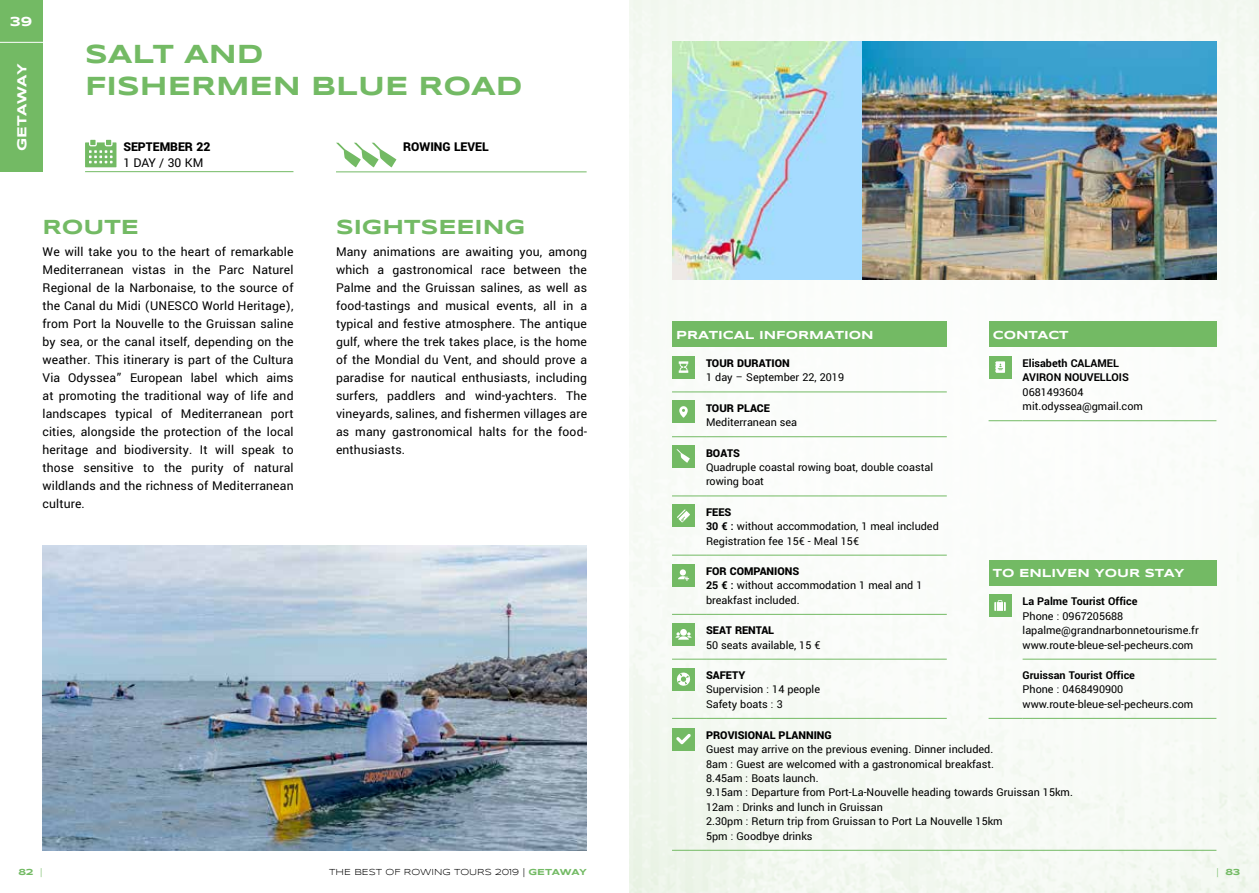
<style>
.page{position:relative;width:1259px;height:893px;background:#fff}
.page>*{position:absolute;margin:0;border:0;box-sizing:border-box;transform-origin:0 0}
.t1{font:700 27px/32.4px "Syncopate";color:#73ba64}
.t2{font:700 21px "Syncopate";color:#73ba64}
.t3{font:13.5px/18px "Yantramanav";letter-spacing:.01em;color:#000;text-align:justify}
.t4{font:900 13.5px "Yantramanav";color:#000}
.t5{font:700 13.5px "Syncopate";letter-spacing:-.02em;color:#fff}
.t6{font:12px/14.4px "Yantramanav";color:#000}
.t7{font:700 12px/14.4px "Yantramanav";color:#000}
.t8{font:900 12px "Yantramanav";color:#000}
.t9{font:700 12px "Syncopate";color:#fff}
.t10{font:9px "Syncopate";color:#000}
.t11{font:700 9px "Syncopate";color:#73ba64}
.s1{font-weight:900}
.s2{font-weight:700}
.s3{font-weight:400}
.s4{font-weight:700;color:#73ba64}
</style>
<div class="page">
<img style="left:629px;top:0;width:630px;height:893px">
<div style="left:0;top:43px;width:43px;height:129px;background:#73ba64"></div>
<div style="left:0;top:0;width:43px;height:43px;background:#73ba64"></div>
<hr style="left:0;top:42px;width:57px;height:1px;background:#fff">
<hr style="left:85px;top:171px;width:208px;height:1px;background:#73ba64">
<svg style="left:85px;top:140px;width:31px;height:27px"></svg>
<hr style="left:336px;top:172px;width:250px;height:1px;background:#73ba64">
<svg style="left:336px;top:143px;width:60px;height:24px"></svg>
<div style="left:672px;top:322px;width:274px;height:25px;background:#73ba64"></div>
<hr style="left:672px;top:392px;width:34px;height:1px;background:#73ba64">
<hr style="left:706px;top:392px;width:240px;height:1px;background:#73ba64">
<hr style="left:672px;top:436px;width:34px;height:1px;background:#73ba64">
<hr style="left:706px;top:436px;width:240px;height:1px;background:#73ba64">
<hr style="left:672px;top:496px;width:34px;height:1px;background:#73ba64">
<hr style="left:706px;top:496px;width:240px;height:1px;background:#73ba64">
<hr style="left:672px;top:555px;width:34px;height:1px;background:#73ba64">
<hr style="left:706px;top:555px;width:240px;height:1px;background:#73ba64">
<hr style="left:672px;top:614px;width:34px;height:1px;background:#73ba64">
<hr style="left:706px;top:614px;width:240px;height:1px;background:#73ba64">
<hr style="left:672px;top:659px;width:34px;height:1px;background:#73ba64">
<hr style="left:706px;top:659px;width:240px;height:1px;background:#73ba64">
<hr style="left:672px;top:718px;width:34px;height:1px;background:#73ba64">
<hr style="left:706px;top:718px;width:240px;height:1px;background:#73ba64">
<div style="left:672px;top:356px;width:23px;height:23px;background:#73ba64"></div>
<svg style="left:679px;top:361px;width:9px;height:12px"></svg>
<div style="left:672px;top:400px;width:23px;height:23px;background:#73ba64"></div>
<svg style="left:679px;top:406px;width:9px;height:12px"></svg>
<div style="left:672px;top:445px;width:23px;height:23px;background:#73ba64"></div>
<svg style="left:676px;top:449px;width:14px;height:14px"></svg>
<div style="left:672px;top:504px;width:23px;height:23px;background:#73ba64"></div>
<svg style="left:677px;top:509px;width:13px;height:13px"></svg>
<div style="left:672px;top:564px;width:23px;height:23px;background:#73ba64"></div>
<svg style="left:678px;top:569px;width:11px;height:12px"></svg>
<div style="left:672px;top:623px;width:23px;height:23px;background:#73ba64"></div>
<svg style="left:675px;top:629px;width:16px;height:11px"></svg>
<div style="left:672px;top:668px;width:23px;height:23px;background:#73ba64"></div>
<svg style="left:677px;top:672px;width:14px;height:14px"></svg>
<div style="left:988px;top:322px;width:228px;height:25px;background:#73ba64"></div>
<hr style="left:988px;top:420px;width:34px;height:1px;background:#73ba64">
<hr style="left:1022px;top:420px;width:194px;height:1px;background:#73ba64">
<div style="left:988px;top:356px;width:23px;height:23px;background:#73ba64"></div>
<svg style="left:995px;top:361px;width:10px;height:12px"></svg>
<div style="left:988px;top:560px;width:228px;height:26px;background:#73ba64"></div>
<hr style="left:1022px;top:659px;width:194px;height:1px;background:#73ba64">
<hr style="left:988px;top:718px;width:34px;height:1px;background:#73ba64">
<hr style="left:1022px;top:718px;width:194px;height:1px;background:#73ba64">
<div style="left:988px;top:594px;width:23px;height:23px;background:#73ba64"></div>
<svg style="left:994px;top:600px;width:11px;height:11px"></svg>
<hr style="left:672px;top:850px;width:34px;height:1px;background:#73ba64">
<hr style="left:706px;top:850px;width:510px;height:1px;background:#73ba64">
<div style="left:672px;top:728px;width:23px;height:22px;background:#73ba64"></div>
<svg style="left:676px;top:734px;width:15px;height:10px"></svg>
<img style="left:43px;top:546px;width:544px;height:304px">
<img style="left:672px;top:41px;width:544px;height:238px">
<p class="t5" style="left:10px;top:13px;width:24px">39</p>
<p class="t5" style="left:13px;top:151px;width:89px;rotate:-90deg">GETAWAY</p>
<h1 class="t1" style="left:85px;top:37px;width:439px">SALT AND<br>FISHERMEN BLUE ROAD</h1>
<p class="t4" style="left:123px;top:138px;width:89px">SEPTEMBER 22</p>
<p class="t3" style="left:123px;top:154px;width:82px">1 DAY / 30 KM</p>
<p class="t4" style="left:403px;top:139px;width:87px">ROWING LEVEL</p>
<h2 class="t2" style="left:43px;top:214px;width:98px">ROUTE</h2>
<p class="t3" style="left:43px;top:243px;width:253px">We will take you to the heart of remarkable Mediterranean vistas in the Parc Naturel Regional de la Narbonaise, to the source of the Canal du Midi (UNESCO World Heritage), from Port la Nouvelle to the Gruissan saline by sea, or the canal itself, depending on the weather. This itinerary is part of the Cultura Via Odyssea” European label which aims at promoting the traditional way of life and landscapes typical of Mediterranean port cities, alongside the protection of the local heritage and biodiversity. It will speak to those sensitive to the purity of natural wildlands and the richness of Mediterranean culture.</p>
<h2 class="t2" style="left:336px;top:214px;width:191px">SIGHTSEEING</h2>
<p class="t3" style="left:336px;top:243px;width:253px">Many animations are awaiting you, among which a gastronomical race between the Palme and the Gruissan salines, as well as food-tastings and musical events, all in a typical and festive atmosphere. The antique gulf, where the trek takes place, is the home of the Mondial du Vent, and should prove a paradise for nautical enthusiasts, including surfers, paddlers and wind-yachters. The vineyards, salines, and fishermen villages are as many gastronomical halts for the food&shy;enthusiasts.</p>
<p class="t9" style="left:676px;top:327px;width:199px">PRATICAL INFORMATION</p>
<p class="t8" style="left:706px;top:356px;width:85px">TOUR DURATION</p>
<p class="t6" style="left:706px;top:370px;width:139px">1 day – September 22, 2019</p>
<p class="t8" style="left:706px;top:400px;width:65px">TOUR PLACE</p>
<p class="t6" style="left:706px;top:415px;width:93px">Mediterranean sea</p>
<p class="t8" style="left:706px;top:445px;width:35px">BOATS</p>
<p class="t6" style="left:706px;top:460px;width:228px">Quadruple coastal rowing boat, double coastal rowing boat</p>
<p class="t6" style="left:706px;top:505px;width:234px"><span class="s1">FEES<br></span><span class="s2">30 € :</span> without accommodation, 1 meal included<br>Registration fee 15€ - Meal 15€</p>
<p class="t6" style="left:706px;top:564px;width:218px"><span class="s1">FOR COMPANIONS<br></span><span class="s2">25 € :</span> without accommodation 1 meal and 1 breakfast included.</p>
<p class="t8" style="left:706px;top:623px;width:70px">SEAT RENTAL</p>
<p class="t6" style="left:706px;top:638px;width:116px">50 seats available, 15 €</p>
<p class="t8" style="left:706px;top:668px;width:41px">SAFETY</p>
<p class="t6" style="left:706px;top:682px;width:115px">Supervision : 14 people<br>Safety boats : 3</p>
<p class="t9" style="left:993px;top:327px;width:77px">CONTACT</p>
<p class="t7" style="left:1022px;top:356px;width:108px">Elisabeth CALAMEL<br>AVIRON NOUVELLOIS</p>
<p class="t6" style="left:1022px;top:385px;width:122px">0681493604 mit.odyssea@gmail.com</p>
<p class="t9" style="left:993px;top:566px;width:193px">TO ENLIVEN YOUR STAY</p>
<p class="t7" style="left:1022px;top:595px;width:116px">La Palme Tourist Office</p>
<p class="t6" style="left:1022px;top:609px;width:178px">Phone : 0967205688 lapalme@grandnarbonnetourisme.fr www.route-bleue-sel-pecheurs.com</p>
<p class="t7" style="left:1022px;top:668px;width:114px">Gruissan Tourist Office</p>
<p class="t6" style="left:1022px;top:682px;width:172px">Phone : 0468490900 www.route-bleue-sel-pecheurs.com</p>
<p class="t8" style="left:706px;top:728px;width:127px">PROVISIONAL PLANNING</p>
<p class="t6" style="left:706px;top:742px;width:368px">Guest may arrive on the previous evening. Dinner included.<br>8am : Guest are welcomed with a gastronomical breakfast.<br>8.45am : Boats launch.<br>9.15am : Departure from Port-La-Nouvelle heading towards Gruissan 15km.<br>12am : Drinks and lunch in Gruissan<br>2.30pm : Return trip from Gruissan to Port La Nouvelle 15km<br>5pm : Goodbye drinks</p>
<p class="t11" style="left:18px;top:866px;width:26px">82 <span class="s3">|</span></p>
<p class="t10" style="left:329px;top:867px;width:259px">THE BEST OF ROWING TOURS 2019 | <span class="s4">GETAWAY</span></p>
<p class="t11" style="left:1216px;top:866px;width:25px"><span class="s3">|</span> 83</p>
</div>
